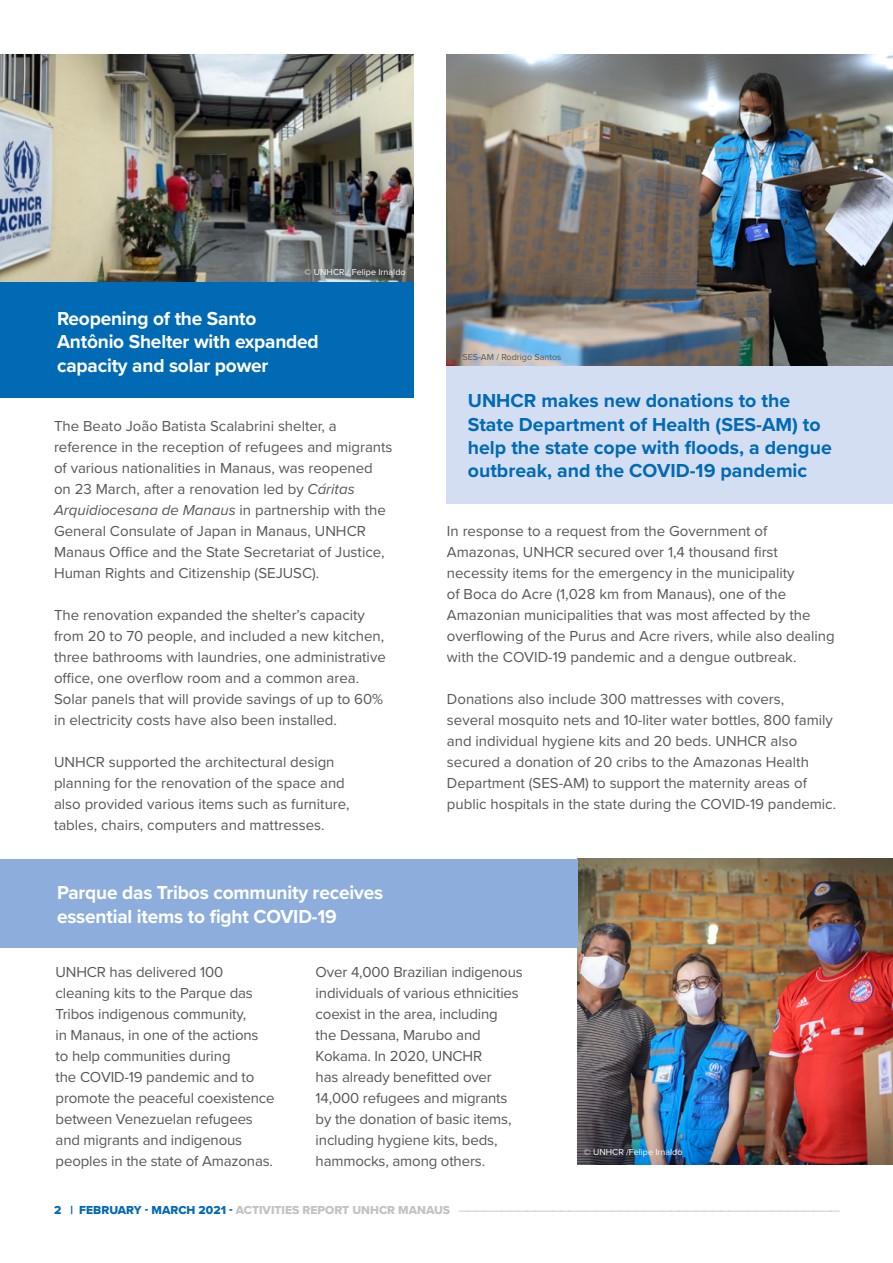
<style>
.page{position:relative;width:893px;height:1263px;background:#fff}
.page>*{position:absolute;margin:0;border:0;box-sizing:border-box;transform-origin:0 0}
.t1{font:700 19.5px/23.4px "Proxima Nova";letter-spacing:-.01em;color:#fff}
.t2{font:700 19.5px/23.4px "Proxima Nova";color:#006ab4}
.t3{font:15px/21px "Proxima Nova";color:#575756}
.t4{font:12px "Proxima Nova";color:#c2c2c2}
.t5{font:12px "Proxima Nova Extrabld";color:#006ab4}
.t6{font:9px "Proxima Nova";color:#fff}
.t7{font:9px "Proxima Nova";color:#575756}
.s1{font-style:italic}
.s2{font-family:"Proxima Nova Extrabld";color:#006ab4}
.s3{font-family:"Proxima Nova Extrabld"}
</style>
<div class="page">
<img style="left:0;top:54px;width:414px;height:229px">
<img style="left:447px;top:54px;width:446px;height:312px">
<img style="left:577px;top:859px;width:316px;height:305px">
<div style="left:447px;top:366px;width:446px;height:137px;background:#d3def2"></div>
<div style="left:0;top:283px;width:414px;height:115px;background:#006ab4"></div>
<div style="left:0;top:859px;width:577px;height:89px;background:#8daedc"></div>
<p class="t6" style="left:305px;top:265px;width:103px">© UNHCR / Felipe Irnaldo</p>
<h1 class="t1" style="left:57px;top:306px;width:263px">Reopening of the Santo<br>Antônio Shelter with expanded capacity and solar power</h1>
<p class="t3" style="left:54px;top:414px;width:340px">The Beato João Batista Scalabrini shelter, a reference in the reception of refugees and migrants of various nationalities in Manaus, was reopened on 23 March, after a renovation led by <span class="s1">Cáritas Arquidiocesana de Manaus</span> in partnership with the General Consulate of Japan in Manaus, UNHCR Manaus Office and the State Secretariat of Justice, Human Rights and Citizenship (SEJUSC).</p>
<p class="t3" style="left:54px;top:603px;width:333px">The renovation expanded the shelter’s capacity from 20 to 70 people, and included a new kitchen, three bathrooms with laundries, one administrative office, one overflow room and a common area.<br>Solar panels that will provide savings of up to 60% in electricity costs have also been installed.</p>
<p class="t3" style="left:54px;top:750px;width:297px">UNHCR supported the architectural design planning for the renovation of the space and also provided various items such as furniture, tables, chairs, computers and mattresses.</p>
<h1 class="t1" style="left:57px;top:881px;width:328px">Parque das Tribos community receives essential items to fight COVID-19</h1>
<p class="t7" style="left:453px;top:350px;width:110px">© SES-AM / Rodrigo Santos</p>
<h1 class="t2" style="left:468px;top:388px;width:365px">UNHCR makes new donations to the State Department of Health (SES-AM) to help the state cope with floods, a dengue outbreak, and the COVID-19 pandemic</h1>
<p class="t3" style="left:447px;top:519px;width:389px">In response to a request from the Government of Amazonas, UNHCR secured over 1,4 thousand first necessity items for the emergency in the municipality<br>of Boca do Acre (1,028 km from Manaus), one of the Amazonian municipalities that was most affected by the overflowing of the Purus and Acre rivers, while also dealing with the COVID-19 pandemic and a dengue outbreak.</p>
<p class="t3" style="left:447px;top:687px;width:391px">Donations also include 300 mattresses with covers,<br>several mosquito nets and 10-liter water bottles, 800 family and individual hygiene kits and 20 beds. UNHCR also secured a donation of 20 cribs to the Amazonas Health Department (SES-AM) to support the maternity areas of public hospitals in the state during the COVID-19 pandemic.</p>
<p class="t3" style="left:56px;top:960px;width:221px">UNHCR has delivered 100 cleaning kits to the Parque das<br>Tribos indigenous community,<br>in Manaus, in one of the actions to help communities during<br>the COVID-19 pandemic and to promote the peaceful coexistence between Venezuelan refugees and migrants and indigenous peoples in the state of Amazonas.</p>
<p class="t3" style="left:316px;top:960px;width:209px">Over 4,000 Brazilian indigenous individuals of various ethnicities coexist in the area, including<br>the Dessana, Marubo and<br>Kokama. In 2020, UNCHR<br>has already benefitted over<br>14,000 refugees and migrants by the donation of basic items, including hygiene kits, beds, hammocks, among others.</p>
<p class="t6" style="left:584px;top:1145px;width:100px">© UNHCR /Felipe Irnaldo</p>
<p class="t5" style="left:54px;top:1201px;width:57px">2 | FEBRUAR</p>
<p class="t5" style="left:134px;top:1201px;width:38px">Y - MARCH</p>
<p class="t4" style="left:199px;top:1201px;width:643px"><span class="s2">2021 -</span> <span class="s3">ACTIVITIE S RE PORT UNHCR MANAUS</span> —————————————————————————————————————————————</p>
</div>
